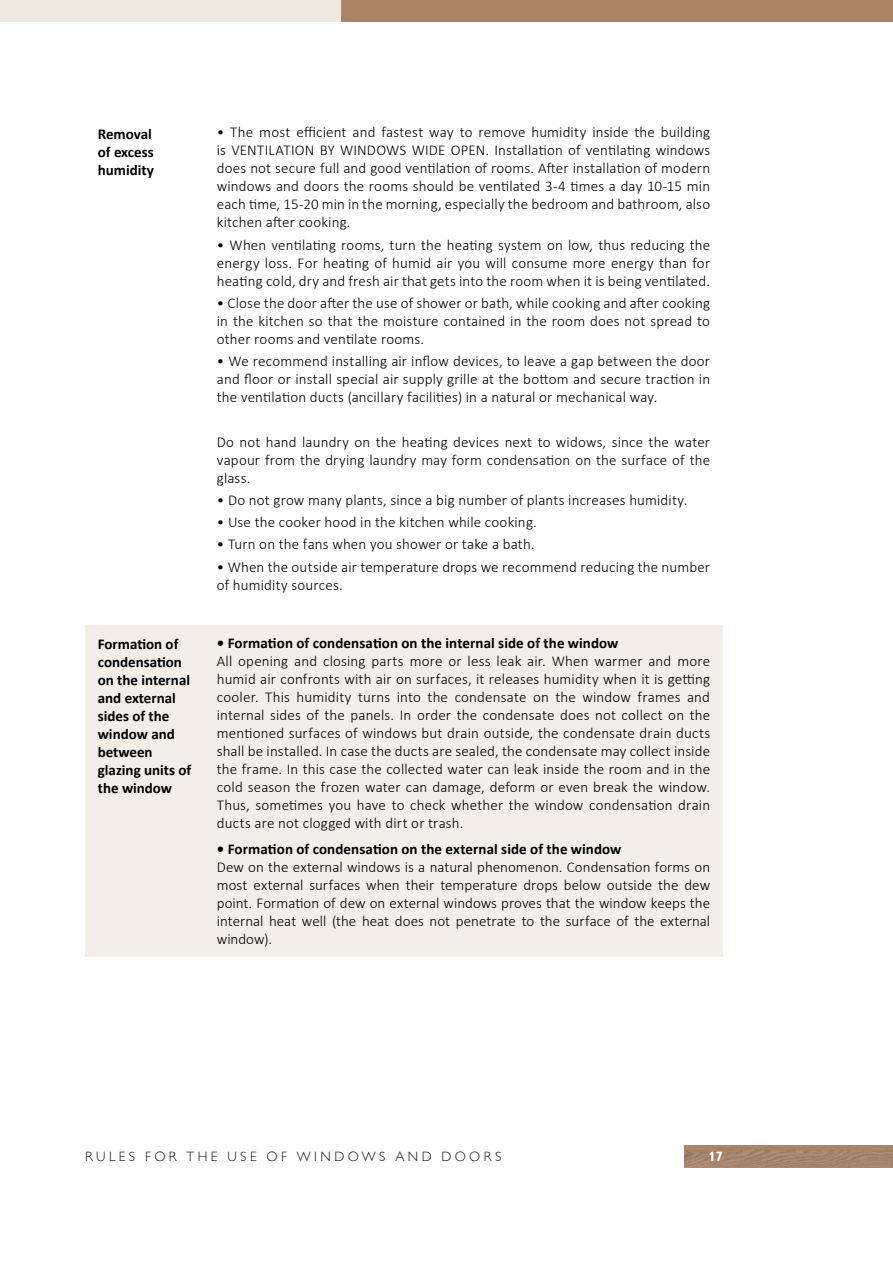
<style>
.page{position:relative;width:893px;height:1263px;background:#fff}
.page>*{position:absolute;margin:0;border:0;box-sizing:border-box;transform-origin:0 0}
.t1{font:300 15px/18px "Calibri";letter-spacing:.01em;color:#000;text-align:justify}
.t2{font:700 15px/18px "Calibri";color:#000}
.t3{font:13.5px "Gill Sans Alt One WGL Light";letter-spacing:.25em;color:#1a1314}
.t4{font:700 13.5px "Gill Sans Alt One WGL";color:#fff}
</style>
<div class="page">
<img style="left:684px;top:1145px;width:209px;height:22px">
<div style="left:0;top:0;width:341px;height:22px;background:#efe8de"></div>
<div style="left:341px;top:0;width:552px;height:22px;background:#ac8669"></div>
<div style="left:85px;top:625px;width:638px;height:332px;background:#f3eee7"></div>
<p class="t2" style="left:98px;top:125px;width:58px">Removal of excess humidity</p>
<p class="t1" style="left:217px;top:123px;width:495px">• The most efficient and fastest way to remove humidity inside the building is VENTILATION BY WINDOWS WIDE OPEN. Installation of ventilating windows does not secure full and good ventilation of rooms. After installation of modern windows and doors the rooms should be ventilated 3-4 times a day 10-15 min each time, 15-20 min in the morning, especially the bedroom and bathroom, also kitchen after cooking.</p>
<p class="t1" style="left:217px;top:235px;width:495px">• When ventilating rooms, turn the heating system on low, thus reducing the energy loss. For heating of humid air you will consume more energy than for heating cold, dry and fresh air that gets into the room when it is being ventilated.</p>
<p class="t1" style="left:217px;top:294px;width:495px">• Close the door after the use of shower or bath, while cooking and after cooking in the kitchen so that the moisture contained in the room does not spread to other rooms and ventilate rooms.</p>
<p class="t1" style="left:217px;top:352px;width:495px">• We recommend installing air inflow devices, to leave a gap between the door and floor or install special air supply grille at the bottom and secure traction in the ventilation ducts (ancillary facilities) in a natural or mechanical way.</p>
<p class="t1" style="left:217px;top:432px;width:495px">Do not hand laundry on the heating devices next to widows, since the water vapour from the drying laundry may form condensation on the surface of the glass.</p>
<p class="t1" style="left:217px;top:491px;width:472px">• Do not grow many plants, since a big number of plants increases humidity.</p>
<p class="t1" style="left:217px;top:513px;width:321px">• Use the cooker hood in the kitchen while cooking.</p>
<p class="t1" style="left:217px;top:535px;width:319px">• Turn on the fans when you shower or take a bath.</p>
<p class="t1" style="left:217px;top:557px;width:495px">• When the outside air temperature drops we recommend reducing the number of humidity sources.</p>
<p class="t2" style="left:98px;top:635px;width:95px">Formation of condensation on the internal and external sides of the window and between glazing units of the window</p>
<p class="t2" style="left:217px;top:634px;width:403px">• Formation of condensation on the internal side of the window</p>
<p class="t1" style="left:217px;top:651px;width:495px">All opening and closing parts more or less leak air. When warmer and more humid air confronts with air on surfaces, it releases humidity when it is getting cooler. This humidity turns into the condensate on the window frames and internal sides of the panels. In order the condensate does not collect on the mentioned surfaces of windows but drain outside, the condensate drain ducts shall be installed. In case the ducts are sealed, the condensate may collect inside the frame. In this case the collected water can leak inside the room and in the cold season the frozen water can damage, deform or even break the window.<br>Thus, sometimes you have to check whether the window condensation drain ducts are not clogged with dirt or trash.</p>
<p class="t2" style="left:217px;top:840px;width:406px">• Formation of condensation on the external side of the window</p>
<p class="t1" style="left:217px;top:858px;width:495px">Dew on the external windows is a natural phenomenon. Condensation forms on most external surfaces when their temperature drops below outside the dew point. Formation of dew on external windows proves that the window keeps the internal heat well (the heat does not penetrate to the surface of the external window).</p>
<p class="t3" style="left:85px;top:1148px;width:418px">RULES FOR THE USE OF WINDOWS AND DOORS</p>
<p class="t4" style="left:709px;top:1147px;width:16px">17</p>
</div>
